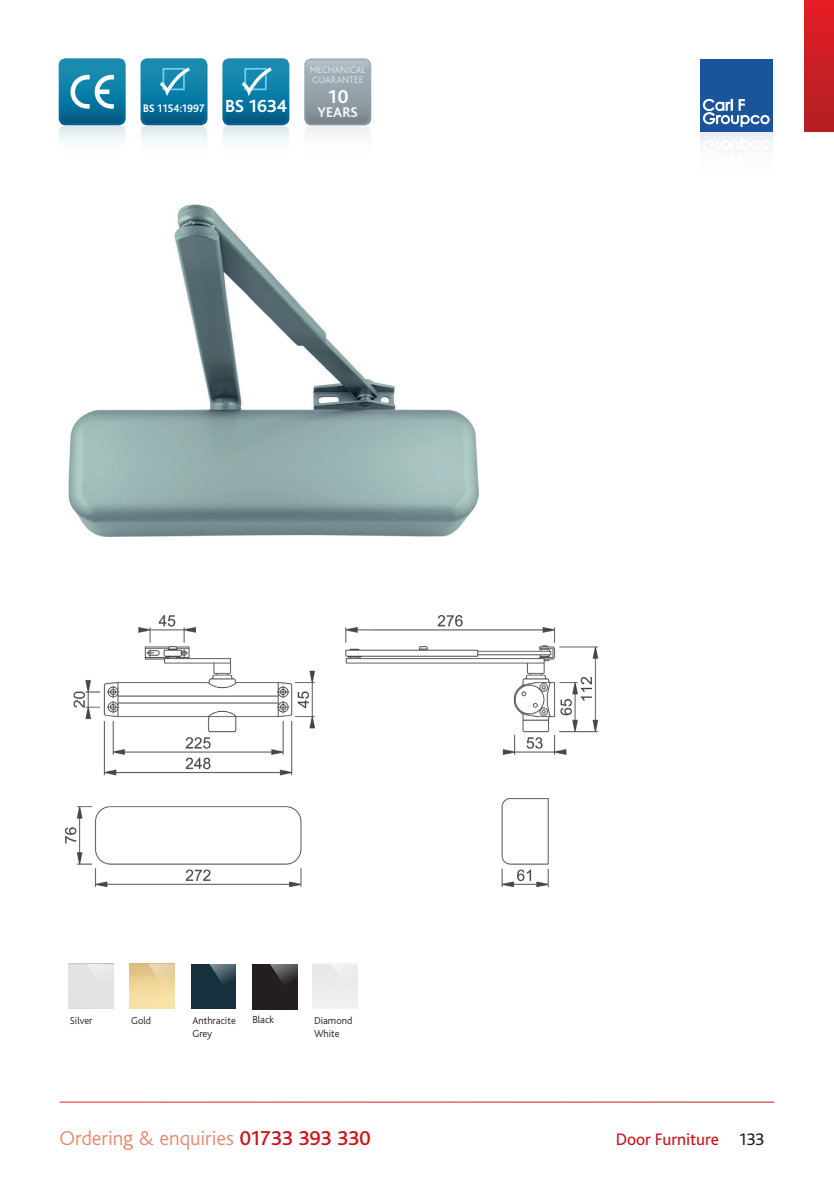
<style>
.page{position:relative;width:834px;height:1191px;background:#fff}
.page>*{position:absolute;margin:0;border:0;box-sizing:border-box;transform-origin:0 0}
.t1{font:300 21px "Bliss";letter-spacing:-.005em;color:#e58c71}
.t2{font:700 19.6px "Bliss";color:#fff}
.t3{font:700 18.38px "Bliss";letter-spacing:-.015em;color:#fff}
.t4{font:17.5px "Bliss";letter-spacing:-.005em;color:#cd151d}
.t5{font:700 14.7px "Bliss";color:#fff}
.t6{font:700 11.38px "Bliss";letter-spacing:-.015em;color:#fff;scale:.95 1}
._3_description{font:300 10.5px/12.6px "Bliss";color:#231f20}
.t7{font:300 9.8px "Bliss";letter-spacing:.01em;color:#e6e7e9}
.s1{font-weight:500;color:#cd151d}
.s2{color:#231f20}
</style>
<div class="page">
<div style="left:804px;top:0;width:29px;height:131px;background:linear-gradient(to bottom,#e61d24,#b12125)"></div>
<svg style="left:140px;top:58px;width:67px;height:67px;background:#268eb2"></svg>
<svg style="left:140px;top:125px;width:67px;height:67px"></svg>
<svg style="left:143px;top:100px;width:62px;height:23px"></svg>
<svg style="left:222px;top:58px;width:67px;height:67px;background:#258db2"></svg>
<svg style="left:222px;top:125px;width:67px;height:67px"></svg>
<svg style="left:225px;top:100px;width:62px;height:23px"></svg>
<div style="left:304px;top:125px;width:67px;height:67px;background:linear-gradient(to right,#fcfcfc,#fcfcfc);border-radius:7px"></div>
<svg style="left:304px;top:58px;width:67px;height:67px;background:#9aa8b0"></svg>
<svg style="left:307px;top:61px;width:62px;height:12px"></svg>
<svg style="left:307px;top:100px;width:62px;height:23px"></svg>
<svg style="left:148px;top:963px;width:27px;height:45px"></svg>
<svg style="left:87px;top:963px;width:27px;height:45px"></svg>
<svg style="left:331px;top:963px;width:27px;height:45px"></svg>
<div style="left:191px;top:963px;width:45px;height:45px;background:#16303d"></div>
<svg style="left:209px;top:963px;width:27px;height:21px"></svg>
<img style="left:69px;top:205px;width:409px;height:332px">
<img style="left:66px;top:616px;width:533px;height:270px">
<div style="left:252px;top:963px;width:46px;height:46px;background:#231f20"></div>
<svg style="left:270px;top:963px;width:28px;height:21px"></svg>
<svg style="left:59px;top:125px;width:67px;height:67px"></svg>
<svg style="left:59px;top:58px;width:67px;height:67px;background:#2c8aad"></svg>
<div style="left:699px;top:60px;width:73px;height:72px;background:#1a549a"></div>
<svg style="left:702px;top:99px;width:67px;height:28px"></svg>
<div style="left:699px;top:133px;width:73px;height:72px;background:linear-gradient(to bottom,#f2f5f9,#fff)"></div>
<svg style="left:702px;top:137px;width:67px;height:29px"></svg>
<p class="t6" style="left:143px;top:102px;width:66px">BS 1154:1997</p>
<p class="t3" style="left:225px;top:97px;width:63px">BS 1634</p>
<p class="t7" style="left:310px;top:65px;width:57px">MECHANICAL</p>
<p class="t7" style="left:312px;top:74px;width:53px">GUARANTEE</p>
<p class="t2" style="left:327px;top:87px;width:23px">10</p>
<p class="t5" style="left:317px;top:104px;width:42px">YEARS</p>
<p class="_3_description" style="left:252px;top:1013px;width:23px">Black</p>
<p class="_3_description" style="left:70px;top:1014px;width:24px">Silver</p>
<p class="_3_description" style="left:131px;top:1014px;width:21px">Gold</p>
<p class="_3_description" style="left:314px;top:1014px;width:40px">Diamond<br>White</p>
<p class="_3_description" style="left:192px;top:1014px;width:45px">Anthracite<br>Grey</p>
<h1 class="t1" style="left:60px;top:1127px;width:312px">Ordering &amp; enquiries <span class="s1">01733 393 330</span></h1>
<h3 class="t4" style="left:615px;top:1129px;width:150px">Door Furniture <span class="s2">133</span></h3>
</div>
